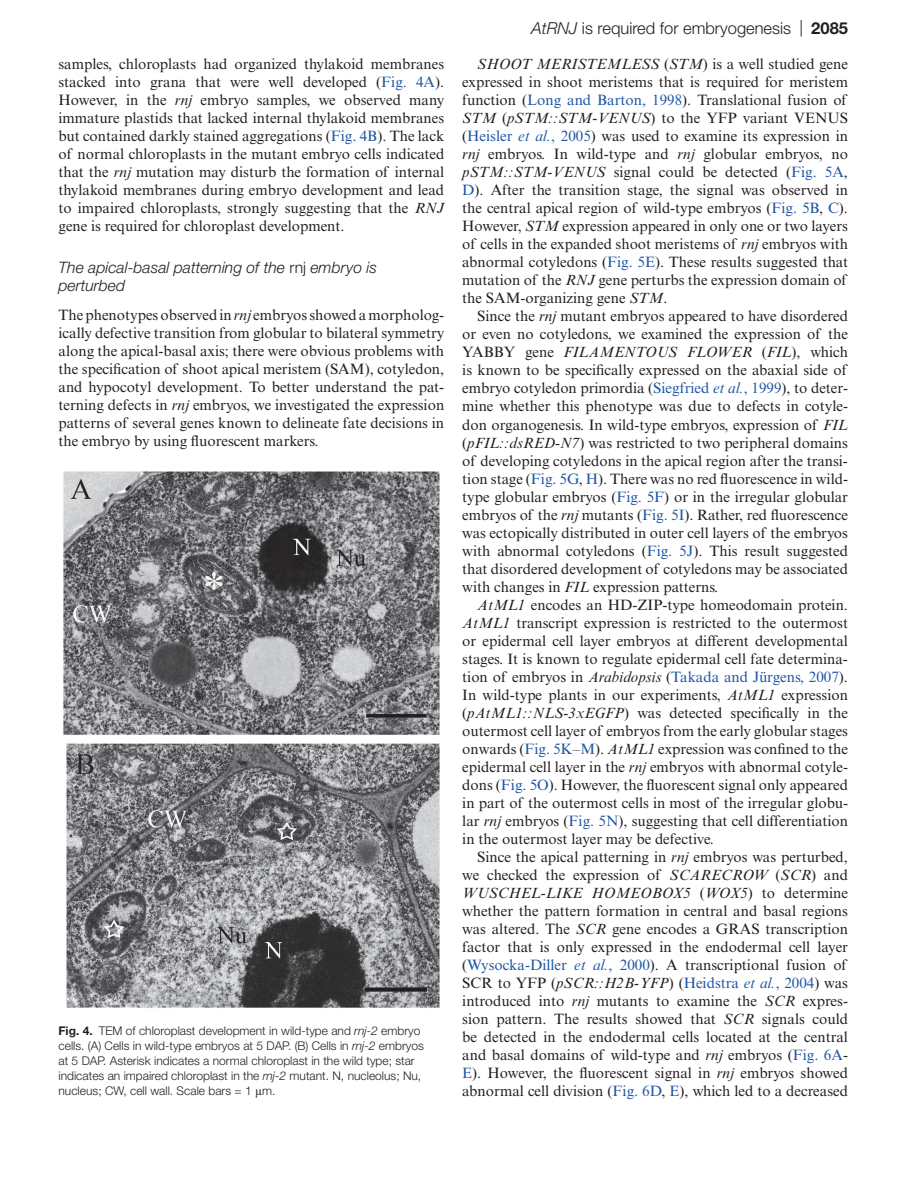
<style>
.page{position:relative;width:910px;height:1178px;background:#fff}
.page>*{position:absolute;margin:0;border:0;box-sizing:border-box;transform-origin:0 0}
.t1{font:300 16.5px "Helvetica Neue LT Std";color:#231f20}
.t2{font:italic 300 15.75px/18px "Helvetica Neue LT Std";color:#231f20}
.t3{font:15px/18px "Times New Roman MT Std";color:#231f20;text-align:justify}
.t4{font:300 12px/15px "Helvetica Neue LT Std";color:#231f20}
.s1{color:#1e56a6}
.s2{font-style:italic}
.s3{font-style:normal}
.s4{font-weight:700}
.s5{font-family:"Gandhari Unicode";font-weight:400}
.s6{font-style:italic;color:#1e56a6}
</style>
<div class="page">
<img style="left:63px;top:471px;width:377px;height:537px">
<p class="t3" style="left:58px;top:55px;width:387px">samples, chloroplasts had organized thylakoid membranes stacked into grana that were well developed (<span class="s1">Fig. 4A</span>).<br>However, in the <span class="s2">rnj</span> embryo samples, we observed many immature plastids that lacked internal thylakoid membranes but contained darkly stained aggregations (<span class="s1">Fig. 4B</span>). The lack of normal chloroplasts in the mutant embryo cells indicated that the <span class="s2">rnj</span> mutation may disturb the formation of internal thylakoid membranes during embryo development and lead to impaired chloroplasts, strongly suggesting that the <span class="s2">RNJ </span>gene is required for chloroplast development.</p>
<p class="t2" style="left:58px;top:258px;width:320px">The apical-basal patterning of the <span class="s3">rnj</span> embryo is perturbed</p>
<p class="t3" style="left:58px;top:306px;width:387px">The phenotypes observed in <span class="s2">rnj</span> embryos showed a morpholog&shy;ically defective transition from globular to bilateral symmetry along the apical-basal axis; there were obvious problems with the specification of shoot apical meristem (SAM), cotyledon, and hypocotyl development. To better understand the pat&shy;terning defects in <span class="s2">rnj</span> embryos, we investigated the expression patterns of several genes known to delineate fate decisions in the embryo by using fluorescent markers.</p>
<p class="t4" style="left:58px;top:1023px;width:367px"><span class="s4">Fig. 4.</span> TEM of chloroplast development in wild-type and <span class="s2">rnj-2</span> embryo cells. (A) Cells in wild-type embryos at 5 DAP. (B) Cells in <span class="s2">rnj-2</span> embryos at 5 DAP. Asterisk indicates a normal chloroplast in the wild type; star indicates an impaired chloroplast in the <span class="s2">rnj-2</span> mutant. N, nucleolus; Nu, nucleus; CW, cell wall. Scale bars = 1 <span class="s5">μ</span>m.</p>
<p class="t1" style="left:531px;top:18px;width:318px"><span class="s2">AtRNJ</span> is required for embryogenesis | <span class="s4">2085</span></p>
<p class="t3" style="left:462px;top:55px;width:387px;text-indent:15px"><span class="s2">SHOOT MERISTEMLESS</span> (<span class="s2">STM</span>) is a well studied gene expressed in shoot meristems that is required for meristem function (<span class="s1">Long and Barton, 1998</span>). Translational fusion of <span class="s2">STM</span> (<span class="s2">pSTM::STM-VENUS</span>) to the YFP variant VENUS (<span class="s1">Heisler</span> <span class="s6">et al.</span><span class="s1">, 2005</span>) was used to examine its expression in <span class="s2">rnj</span> embryos. In wild-type and <span class="s2">rnj</span> globular embryos, no <span class="s2">pSTM::STM-VENUS</span> signal could be detected (<span class="s1">Fig. 5A</span>, <span class="s1">D</span>). After the transition stage, the signal was observed in the central apical region of wild-type embryos (<span class="s1">Fig. 5B</span>, <span class="s1">C</span>).<br>However, <span class="s2">STM</span> expression appeared in only one or two layers of cells in the expanded shoot meristems of <span class="s2">rnj</span> embryos with abnormal cotyledons (<span class="s1">Fig. 5E</span>). These results suggested that mutation of the <span class="s2">RNJ</span> gene perturbs the expression domain of the SAM-organizing gene <span class="s2">STM</span>.</p>
<p class="t3" style="left:462px;top:307px;width:387px;text-indent:15px">Since the <span class="s2">rnj</span> mutant embryos appeared to have disordered or even no cotyledons, we examined the expression of the YABBY gene <span class="s2">FILAMENTOUS FLOWER</span> (<span class="s2">FIL</span>), which is known to be specifically expressed on the abaxial side of embryo cotyledon primordia (<span class="s1">Siegfried</span> <span class="s6">et al.</span><span class="s1">, 1999</span>), to deter&shy;mine whether this phenotype was due to defects in cotyle&shy;don organogenesis. In wild-type embryos, expression of <span class="s2">FIL </span>(<span class="s2">pFIL::dsRED-N7</span>) was restricted to two peripheral domains of developing cotyledons in the apical region after the transi&shy;tion stage (<span class="s1">Fig. 5G</span>, <span class="s1">H</span>). There was no red fluorescence in wild&shy;type globular embryos (<span class="s1">Fig. 5F</span>) or in the irregular globular embryos of the <span class="s2">rnj</span> mutants (<span class="s1">Fig. 5I</span>). Rather, red fluorescence was ectopically distributed in outer cell layers of the embryos with abnormal cotyledons (<span class="s1">Fig. 5J</span>). This result suggested that disordered development of cotyledons may be associated with changes in <span class="s2">FIL</span> expression patterns.</p>
<p class="t3" style="left:462px;top:595px;width:387px;text-indent:15px"><span class="s2">AtML1</span> encodes an HD-ZIP-type homeodomain protein.<br><span class="s2">AtML1</span> transcript expression is restricted to the outermost or epidermal cell layer embryos at different developmental stages. It is known to regulate epidermal cell fate determina&shy;tion of embryos in <span class="s2">Arabidopsis</span> (<span class="s1">Takada and Jürgens, 2007</span>).<br>In wild-type plants in our experiments, <span class="s2">AtML1</span> expression (<span class="s2">pAtML1::NLS-3xEGFP</span>) was detected specifically in the outermost cell layer of embryos from the early globular stages onwards (<span class="s1">Fig. 5K</span>–<span class="s1">M</span>). <span class="s2">AtML1</span> expression was confined to the epidermal cell layer in the <span class="s2">rnj</span> embryos with abnormal cotyle&shy;dons (<span class="s1">Fig. 5O</span>). However, the fluorescent signal only appeared in part of the outermost cells in most of the irregular globu&shy;lar <span class="s2">rnj</span> embryos (<span class="s1">Fig. 5N</span>), suggesting that cell differentiation in the outermost layer may be defective.</p>
<p class="t3" style="left:462px;top:847px;width:387px;text-indent:15px">Since the apical patterning in <span class="s2">rnj</span> embryos was perturbed, we checked the expression of <span class="s2">SCARECROW</span> (<span class="s2">SCR</span>) and <span class="s2">WUSCHEL-LIKE HOMEOBOX5</span> (<span class="s2">WOX5</span>) to determine whether the pattern formation in central and basal regions was altered. The <span class="s2">SCR</span> gene encodes a GRAS transcription factor that is only expressed in the endodermal cell layer (<span class="s1">Wysocka-Diller</span> <span class="s6">et al.</span><span class="s1">, 2000</span>). A transcriptional fusion of SCR to YFP (<span class="s2">pSCR::H2B-YFP</span>) (<span class="s1">Heidstra</span> <span class="s6">et al.</span><span class="s1">, 2004</span>) was introduced into <span class="s2">rnj</span> mutants to examine the <span class="s2">SCR</span> expres&shy;sion pattern. The results showed that <span class="s2">SCR</span> signals could be detected in the endodermal cells located at the central and basal domains of wild-type and <span class="s2">rnj</span> embryos (<span class="s1">Fig. 6A</span>-<span class="s1">E</span>). However, the fluorescent signal in <span class="s2">rnj</span> embryos showed abnormal cell division (<span class="s1">Fig. 6D</span>, <span class="s1">E</span>), which led to a decreased</p>
</div>
